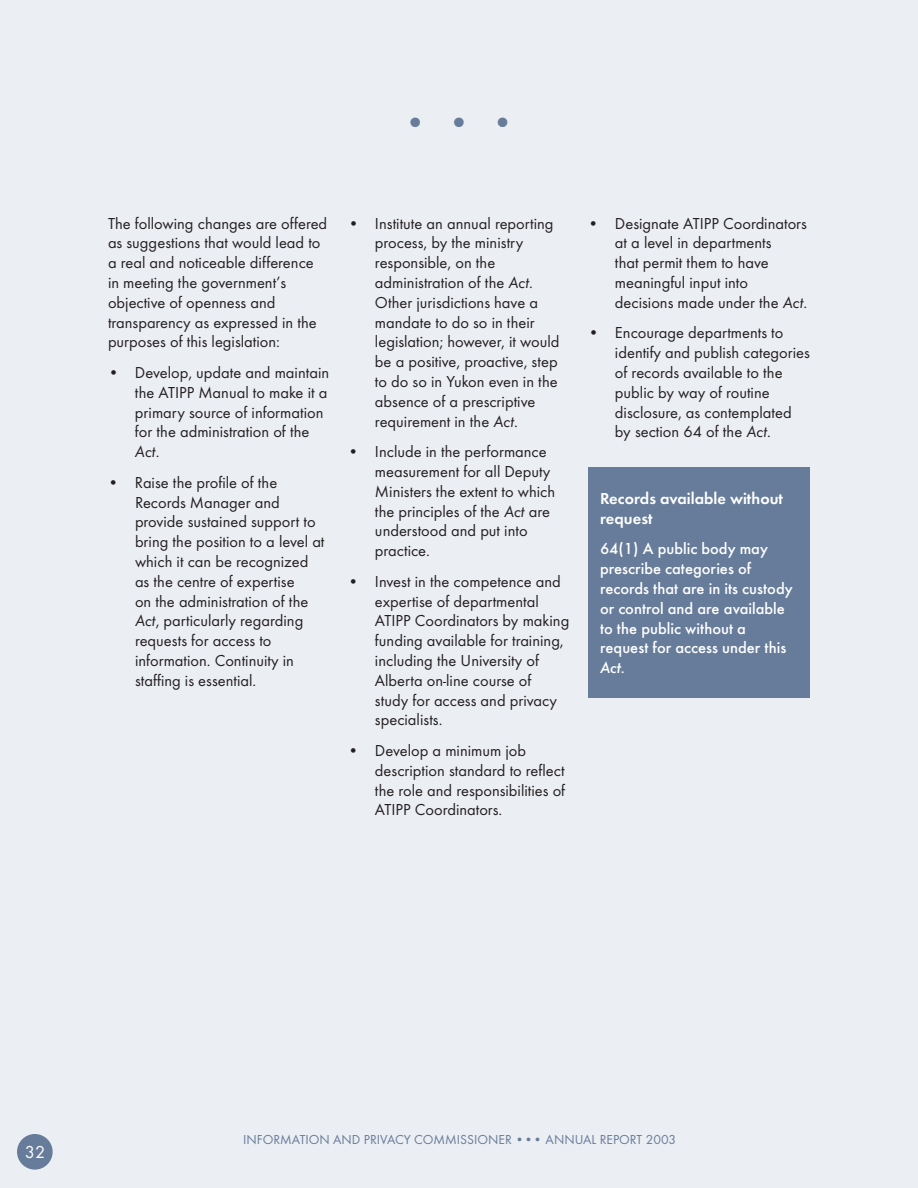
<style>
.page{position:relative;width:918px;height:1188px;background:#ebeef3}
.page>*{position:absolute;margin:0;border:0;box-sizing:border-box;transform-origin:0 0}
.t1{font:700 34.5px "Futura T";color:#677c9a}
.t2{font:18px "Futura T";color:#fff}
.t3{font:16.5px/19.8px "Futura T";color:#231f20}
.t4{font:500 16.5px/19.8px "Futura T";color:#fff}
.t5{font:600 16.5px/19.8px "Futura T";color:#fff}
.t6{font:italic 500 16.5px "Futura T";color:#fff}
.t7{font:13.5px "Futura T";color:#677c9a}
.s1{font-style:italic}
</style>
<div class="page">
<div style="left:17px;top:1134px;width:36px;height:36px;background:#677c9a;border-radius:50%"></div>
<div style="left:588px;top:467px;width:222px;height:231px;background:#677c9a"></div>
<h1 class="t1" style="left:404px;top:102px;width:112px">•••</h1>
<p class="t3" style="left:108px;top:213px;width:221px">The following changes are offered as suggestions that would lead to a real and noticeable difference in meeting the government’s objective of openness and transparency as expressed in the purposes of this legislation:</p>
<p class="t3" style="left:135px;top:363px;width:196px;text-indent:-27px">• Develop, update and maintain the ATIPP Manual to make it a primary source of information for the administration of the<br><span class="s1">Act</span>.</p>
<p class="t3" style="left:135px;top:472px;width:191px;text-indent:-27px">• Raise the profile of the<br>Records Manager and provide sustained support to bring the position to a level at which it can be recognized as the centre of expertise<br>on the administration of the<br><span class="s1">Act</span>, particularly regarding requests for access to information. Continuity in staffing is essential.</p>
<p class="t3" style="left:375px;top:213px;width:186px;text-indent:-27px">• Institute an annual reporting process, by the ministry responsible, on the administration of the <span class="s1">Act</span>.<br>Other jurisdictions have a mandate to do so in their legislation; however, it would be a positive, proactive, step to do so in Yukon even in the absence of a prescriptive requirement in the <span class="s1">Act</span>.</p>
<p class="t3" style="left:375px;top:442px;width:182px;text-indent:-27px">• Include in the performance measurement for all Deputy<br>Ministers the extent to which the principles of the <span class="s1">Act</span> are understood and put into practice.</p>
<p class="t3" style="left:375px;top:571px;width:196px;text-indent:-27px">• Invest in the competence and expertise of departmental<br>ATIPP Coordinators by making funding available for training, including the University of<br>Alberta on-line course of<br>study for access and privacy specialists.</p>
<p class="t3" style="left:375px;top:741px;width:192px;text-indent:-27px">• Develop a minimum job description standard to reflect the role and responsibilities of<br>ATIPP Coordinators.</p>
<p class="t3" style="left:615px;top:213px;width:194px;text-indent:-27px">• Designate ATIPP Coordinators at a level in departments<br>that permit them to have meaningful input into decisions made under the <span class="s1">Act</span>.</p>
<p class="t3" style="left:615px;top:323px;width:197px;text-indent:-27px">• Encourage departments to identify and publish categories of records available to the public by way of routine disclosure, as contemplated by section 64 of the <span class="s1">Act</span>.</p>
<p class="t5" style="left:600px;top:488px;width:185px">Records available without request</p>
<p class="t4" style="left:600px;top:539px;width:194px">64(1) A public body may prescribe categories of records that are in its custody or control and are available to the public without a request for access under this</p>
<p class="t6" style="left:600px;top:658px;width:27px">Act.</p>
<p class="t2" style="left:25px;top:1142px;width:22px">32</p>
<p class="t7" style="left:243px;top:1132px;width:435px">INFORMATION AND PRIVACY COMMISSIONER ••• ANNUAL REPORT 2003</p>
</div>
